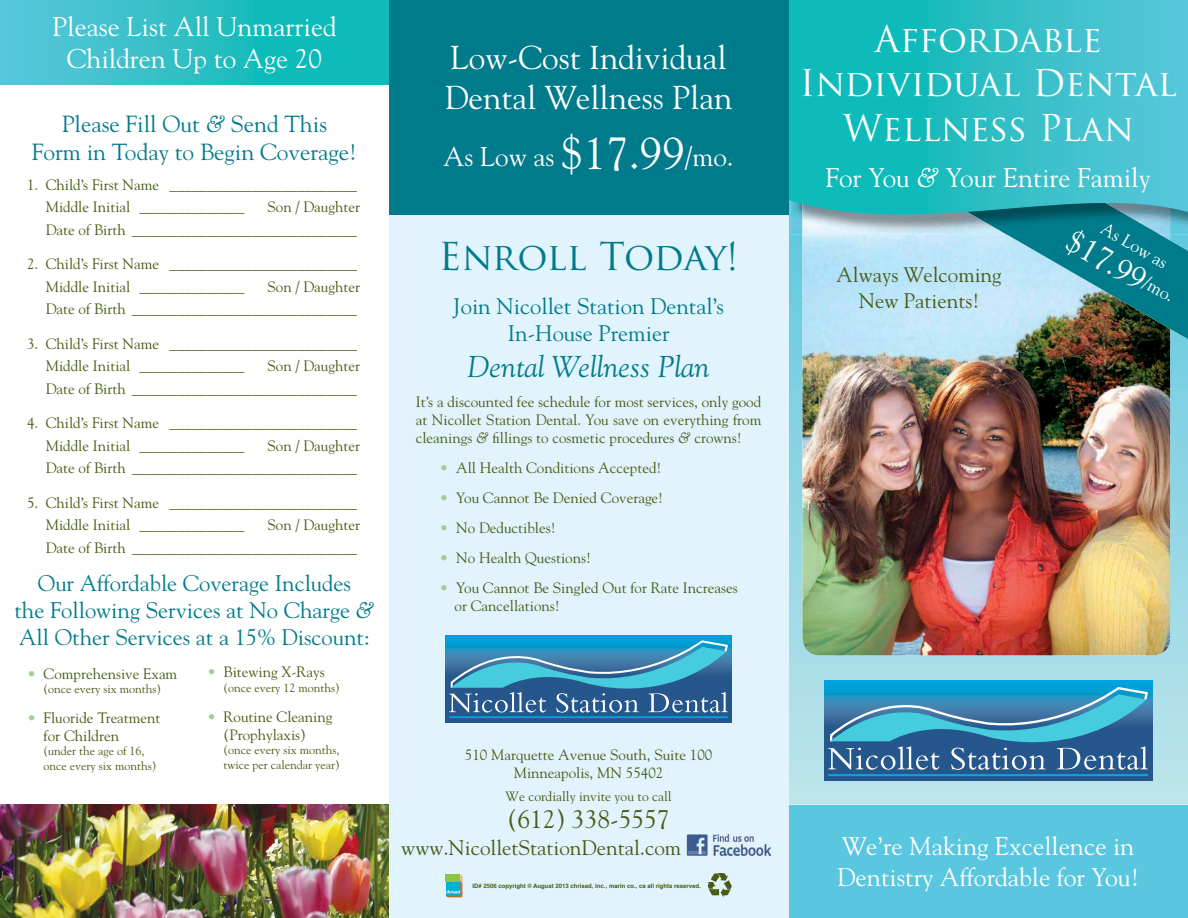
<style>
.page{position:relative;width:1188px;height:918px;background:#fff}
.page>*{position:absolute;margin:0;border:0;box-sizing:border-box;transform-origin:0 0}
.t1{font:37.5px "Trajan Pro";letter-spacing:-.02em;color:#007b8b}
.t2{font:36px/44.1px "Trajan Pro";color:#fff;text-align:center}
.t3{font:33px/39.6px "Goudy";color:#fff}
.t4{font:31.5px "Goudy";color:#fff}
.t5{font:italic 30px "Goudy";color:#007b8b}
.t6{font:27px/32.4px "Goudy";color:#fff;text-align:center}
.t7{font:25.5px/30.6px "Goudy";color:#fff}
.t8{font:25.5px "Goudy";color:#485b13}
.t9{font:23.25px/27.9px "Goudy";color:#007b8b;text-align:center}
.t10{font:22.5px/27px "Goudy";color:#007b8b;text-align:center}
.t11{font:21px/25.2px "Goudy";color:#485b13;text-align:center}
.t12{font:18px "Goudy";color:#fff}
.t13{font:15px/22.5px "Goudy";color:#485b13}
.t14{font:13.5px "Goudy";color:#485b13}
.t15{font:12px/14.4px "Goudy";color:#485b13}
.t16{font:700 6px "Helvetica";color:#485b13}
.s1{font-style:italic}
.s2{color:#a7cb96}
.s3{font-size:45px}
</style>
<div class="page">
<svg style="left:788px;top:221px;width:400px;height:584px;background:#a6dde7"></svg>
<img style="left:802px;top:234px;width:368px;height:421px">
<img style="left:941px;top:234px;width:247px;height:113px">
<div style="left:788px;top:805px;width:400px;height:113px;background:#59c7df"></div>
<img style="left:791px;top:221px;width:397px;height:13px">
<img style="left:941px;top:221px;width:218px;height:13px">
<img style="left:1099px;top:221px;width:30px;height:13px">
<img style="left:1073px;top:227px;width:16px;height:7px">
<svg style="left:788px;top:0;width:400px;height:221px;background:#2cbbc2"></svg>
<div style="left:389px;top:215px;width:399px;height:703px;background:#e1f3fc"></div>
<img style="left:0;top:805px;width:389px;height:113px">
<div style="left:389px;top:0;width:399px;height:215px;background:#007b8b"></div>
<svg style="left:0;top:0;width:389px;height:85px;background:#2bbec5"></svg>
<svg style="left:446px;top:874px;width:16px;height:23px"></svg>
<svg style="left:707px;top:873px;width:25px;height:24px"></svg>
<img style="left:687px;top:835px;width:83px;height:20px">
<svg style="left:824px;top:681px;width:328px;height:100px;background:#1b6ea5"></svg>
<hr style="left:828px;top:774px;width:320px;height:2px;background:#00a3e3">
<svg style="left:828px;top:685px;width:321px;height:85px;background:#3e8cb5"></svg>
<svg style="left:445px;top:635px;width:287px;height:87px;background:#1677af"></svg>
<hr style="left:449px;top:716px;width:279px;height:2px;background:#00a3e3">
<svg style="left:449px;top:641px;width:280px;height:72px;background:#3d89b2"></svg>
<h3 class="t6" style="left:52px;top:10px;width:286px">Please List All Unmarried<br>Children Up to Age 20</h3>
<h3 class="t9" style="left:32px;top:109px;width:327px">Please Fill Out <span class="s1">&amp;</span> Send This<br>Form in Today to Begin Coverage!</h3>
<p class="t13" style="left:46px;top:173px;width:313px;text-indent:-19px">1. Child’s First Name _________________________<br>Middle Initial ______________</p>
<p class="t13" style="left:46px;top:196px;width:316px;text-align:right">Son / Daughter<br>Date of Birth ______________________________</p>
<p class="t13" style="left:46px;top:253px;width:313px;text-indent:-19px">2. Child’s First Name _________________________<br>Middle Initial ______________</p>
<p class="t13" style="left:46px;top:275px;width:316px;text-align:right">Son / Daughter<br>Date of Birth ______________________________</p>
<p class="t13" style="left:46px;top:332px;width:313px;text-indent:-19px">3. Child’s First Name _________________________<br>Middle Initial ______________</p>
<p class="t13" style="left:46px;top:355px;width:316px;text-align:right">Son / Daughter<br>Date of Birth ______________________________</p>
<p class="t13" style="left:46px;top:412px;width:313px;text-indent:-19px">4. Child’s First Name _________________________<br>Middle Initial ______________</p>
<p class="t13" style="left:46px;top:434px;width:316px;text-align:right">Son / Daughter<br>Date of Birth ______________________________</p>
<p class="t13" style="left:46px;top:491px;width:313px;text-indent:-19px">5. Child’s First Name _________________________<br>Middle Initial ______________</p>
<p class="t13" style="left:46px;top:514px;width:316px;text-align:right">Son / Daughter<br>Date of Birth ______________________________</p>
<h3 class="t10" style="left:14px;top:570px;width:361px">Our Affordable Coverage Includes<br>the Following Services at No Charge <span class="s1">&amp;<br></span>All Other Services at a 15% Discount:</h3>
<p class="t13" style="left:207px;top:661px;width:119px"><span class="s2">•</span> Bitewing X-Rays</p>
<p class="t15" style="left:224px;top:680px;width:118px">(once every 12 months)</p>
<p class="t13" style="left:224px;top:707px;width:110px;line-height:18px;text-indent:-17px"><span class="s2">•</span> Routine Cleaning (Prophylaxis)</p>
<p class="t15" style="left:224px;top:743px;width:118px">(once every six months, twice per calendar year)</p>
<p class="t13" style="left:27px;top:662px;width:152px"><span class="s2">•</span> Comprehensive Exam</p>
<p class="t15" style="left:44px;top:681px;width:119px">(once every six months)</p>
<p class="t13" style="left:44px;top:709px;width:119px;line-height:18px;text-indent:-17px"><span class="s2">•</span> Fluoride Treatment for Children</p>
<p class="t15" style="left:44px;top:744px;width:114px">(under the age of 16, once every six months)</p>
<h3 class="t3" style="left:445px;top:38px;width:289px">Low-Cost Individual<br>Dental Wellness Plan</h3>
<h3 class="t6" style="left:443px;top:140px;width:292px">As Low as <span class="s3">$17.99</span>/mo.</h3>
<h1 class="t1" style="left:439px;top:233px;width:302px">Enroll Today!</h1>
<h3 class="t10" style="left:453px;top:293px;width:272px">Join Nicollet Station Dental’s<br>In-House Premier</h3>
<h3 class="t5" style="left:468px;top:349px;width:243px">Dental Wellness Plan</h3>
<p class="t13" style="left:416px;top:393px;width:347px;line-height:18px;text-align:justify">It’s a discounted fee schedule for most services, only good at Nicollet Station Dental. You save on everything from cleanings <span class="s1">&amp;</span> fillings to cosmetic procedures <span class="s1">&amp;</span> crowns!</p>
<p class="t13" style="left:440px;top:456px;width:223px"><span class="s2">•</span> All Health Conditions Accepted!</p>
<p class="t13" style="left:440px;top:486px;width:225px"><span class="s2">•</span> You Cannot Be Denied Coverage!</p>
<p class="t13" style="left:440px;top:516px;width:118px"><span class="s2">•</span> No Deductibles!</p>
<p class="t13" style="left:440px;top:546px;width:153px"><span class="s2">•</span> No Health Questions!</p>
<p class="t13" style="left:455px;top:579px;width:285px;line-height:18px;text-indent:-15px"><span class="s2">•</span> You Cannot Be Singled Out for Rate Increases or Cancellations!</p>
<p class="t13" style="left:465px;top:745px;width:249px;line-height:18px;text-align:center">510 Marquette Avenue South, Suite 100<br>Minneapolis, MN 55402</p>
<p class="t14" style="left:506px;top:788px;width:168px">We cordially invite you to call</p>
<h3 class="t8" style="left:507px;top:803px;width:164px">(612) 338-5557</h3>
<h3 class="t11" style="left:401px;top:835px;width:281px">www.NicolletStationDental.com</h3>
<p class="t16" style="left:472px;top:881px;width:230px">ID# 2506 copyright © August 2013 chrisad, inc., marin co., ca all rights reserved.</p>
<h2 class="t2" style="left:799px;top:17px;width:379px">Affordable<br>Individual Dental<br>Wellness Plan</h2>
<h3 class="t6" style="left:826px;top:161px;width:327px">For You <span class="s1">&amp;</span> Your Entire Family</h3>
<h3 class="t11" style="left:837px;top:262px;width:167px">Always Welcoming<br>New Patients!</h3>
<p class="t12" style="left:1108px;top:217px;width:75px;rotate:30deg">As Low as</p>
<h3 class="t4" style="left:1079px;top:222px;width:121px;rotate:30deg">$17.99<sup>/mo.</sup></h3>
<h3 class="t7" style="left:837px;top:831px;width:303px">We’re Making Excellence in<br>Dentistry Affordable for You!</h3>
</div>
